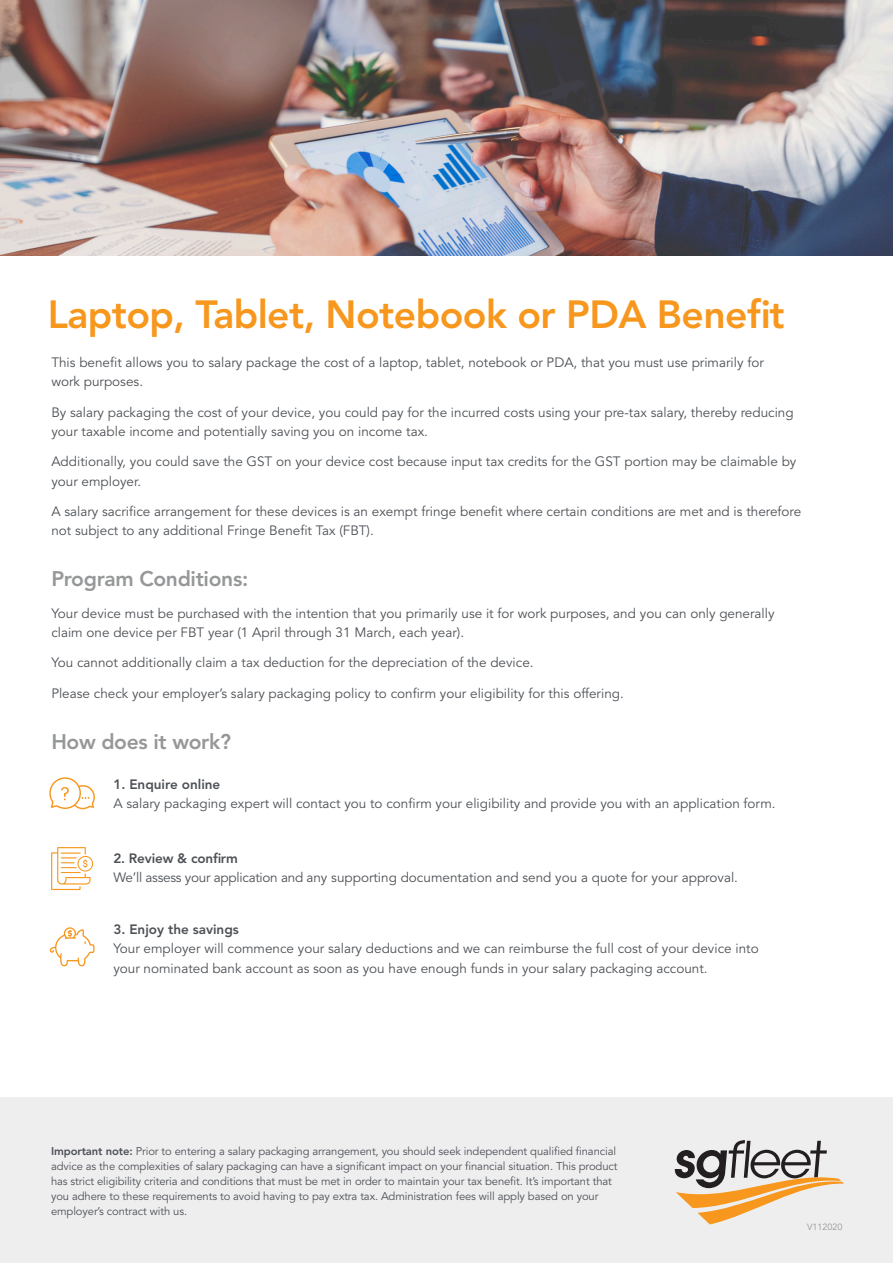
<style>
.page{position:relative;width:893px;height:1263px;background:#fff}
.page>*{position:absolute;margin:0;border:0;box-sizing:border-box;transform-origin:0 0}
.Publication_-_Headin{font:800 39px "Avenir LT Std";letter-spacing:-.015em;color:#f7971d}
.F_B_-_Body{font:800 21px "Avenir LT Std";letter-spacing:-.015em;color:#959798}
.F_B_-_Body-2{font:13.5px/19.5px "Avenir LT Std";color:#4d5156}
.F_B_-_Body-3{font:800 13.5px "Avenir LT Std";color:#4d5156}
.F_B_-_Footer{font:11.25px/15px "Avenir LT Std";letter-spacing:-.01em;color:#4d5156}
.t1{font:9px "Avenir LT Std";color:#959798}
.s1{font-weight:800}
</style>
<div class="page">
<img style="left:0;top:0;width:893px;height:255px">
<svg style="left:49px;top:777px;width:46px;height:32px"></svg>
<svg style="left:51px;top:847px;width:42px;height:43px"></svg>
<svg style="left:50px;top:927px;width:45px;height:39px"></svg>
<div style="left:0;top:1098px;width:893px;height:165px;background:#eeeeef"></div>
<svg style="left:675px;top:1140px;width:169px;height:84px"></svg>
<p class="Publication_-_Headin" style="left:48px;top:291px;width:738px">Laptop, Tablet, Notebook or PDA Benefit</p>
<p class="F_B_-_Body-2" style="left:51px;top:353px;width:714px">This benefit allows you to salary package the cost of a laptop, tablet, notebook or PDA, that you must use primarily for work purposes.</p>
<p class="F_B_-_Body-2" style="left:51px;top:402px;width:744px">By salary packaging the cost of your device, you could pay for the incurred costs using your pre-tax salary, thereby reducing your taxable income and potentially saving you on income tax.</p>
<p class="F_B_-_Body-2" style="left:51px;top:452px;width:747px">Additionally, you could save the GST on your device cost because input tax credits for the GST portion may be claimable by your employer.</p>
<p class="F_B_-_Body-2" style="left:51px;top:502px;width:751px">A salary sacrifice arrangement for these devices is an exempt fringe benefit where certain conditions are met and is therefore not subject to any additional Fringe Benefit Tax (FBT).</p>
<p class="F_B_-_Body" style="left:51px;top:566px;width:198px">Program Conditions:</p>
<p class="F_B_-_Body-2" style="left:51px;top:604px;width:725px">Your device must be purchased with the intention that you primarily use it for work purposes, and you can only generally claim one device per FBT year (1 April through 31 March, each year).</p>
<p class="F_B_-_Body-2" style="left:51px;top:653px;width:484px">You cannot additionally claim a tax deduction for the depreciation of the device.</p>
<p class="F_B_-_Body-2" style="left:51px;top:683px;width:574px">Please check your employer’s salary packaging policy to confirm your eligibility for this offering.</p>
<p class="F_B_-_Body" style="left:51px;top:729px;width:181px">How does it work?</p>
<p class="F_B_-_Body-3" style="left:113px;top:776px;width:108px">1. Enquire online</p>
<p class="F_B_-_Body-2" style="left:113px;top:794px;width:664px">A salary packaging expert will contact you to confirm your eligibility and provide you with an application form.</p>
<p class="F_B_-_Body-3" style="left:113px;top:850px;width:126px">2. Review &amp; confirm</p>
<p class="F_B_-_Body-2" style="left:113px;top:868px;width:626px">We’ll assess your application and any supporting documentation and send you a quote for your approval.</p>
<p class="F_B_-_Body-3" style="left:113px;top:921px;width:127px">3. Enjoy the savings</p>
<p class="F_B_-_Body-2" style="left:113px;top:939px;width:647px">Your employer will commence your salary deductions and we can reimburse the full cost of your device into your nominated bank account as soon as you have enough funds in your salary packaging account.</p>
<p class="F_B_-_Footer" style="left:51px;top:1143px;width:568px"><span class="s1">Important note:</span> Prior to entering a salary packaging arrangement, you should seek independent qualified financial advice as the complexities of salary packaging can have a significant impact on your financial situation. This product has strict eligibility criteria and conditions that must be met in order to maintain your tax benefit. It’s important that you adhere to these requirements to avoid having to pay extra tax. Administration fees will apply based on your employer’s contract with us.</p>
<p class="t1" style="left:807px;top:1222px;width:37px">V112020</p>
</div>
